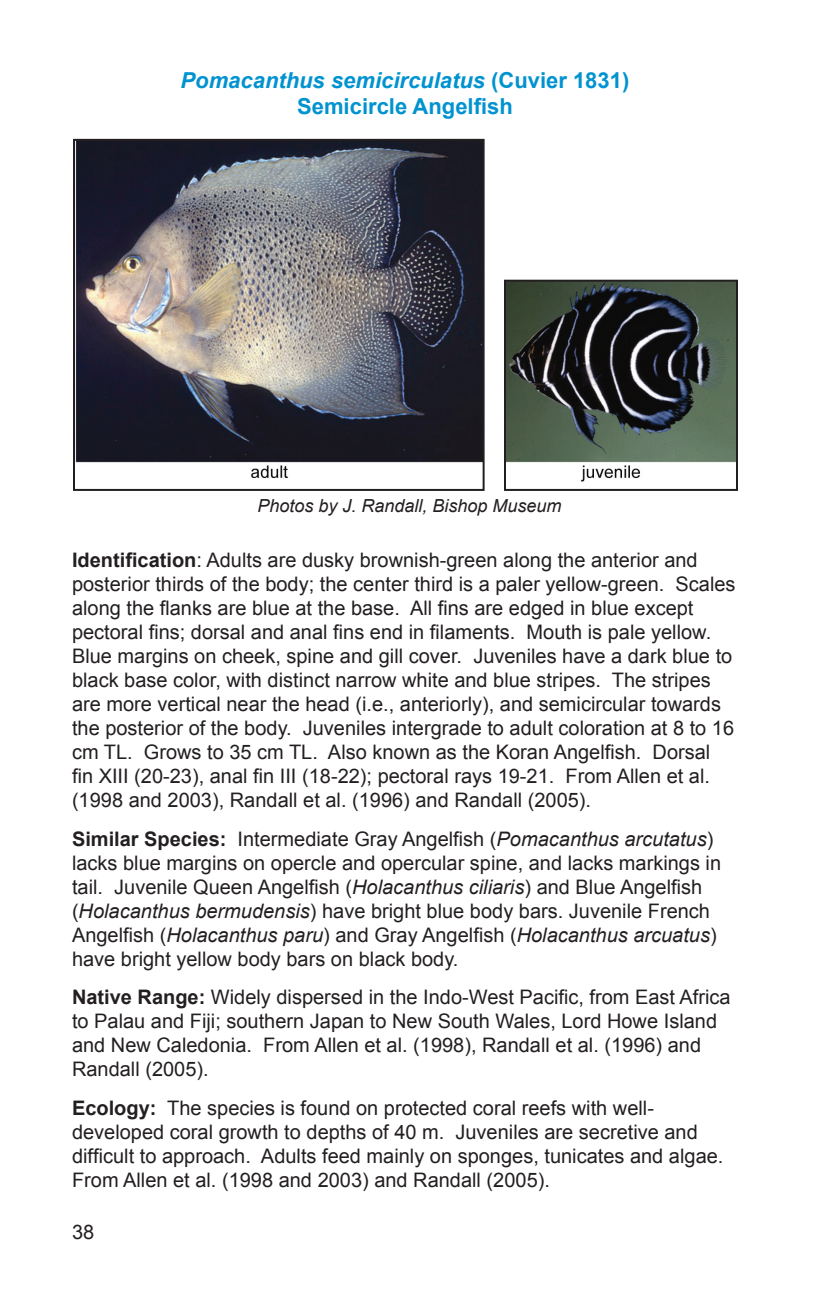
<style>
.page{position:relative;width:828px;height:1296px;background:#fff}
.page>*{position:absolute;margin:0;border:0;box-sizing:border-box;transform-origin:0 0}
.Section_Heading{font:700 22px/26.4px "Arial";color:#0093d0;text-align:center}
.Body_text{font:20px/24px "Arial";color:#231f20}
.Caption_photo{font:italic 18px "Arial";color:#231f20}
.s1{font-style:italic}
.s2{font-weight:700}
</style>
<div class="page">
<img style="left:76px;top:142px;width:406px;height:337px">
<div style="left:73px;top:139px;width:412px;height:352px;border:2px solid #231f20"></div>
<img style="left:507px;top:283px;width:228px;height:199px">
<div style="left:504px;top:280px;width:234px;height:211px;border:2px solid #231f20"></div>
<p class="Section_Heading" style="left:181px;top:68px;width:450px"><span class="s1">Pomacanthus semicirculatus</span> (Cuvier 1831)<br>Semicircle Angelfish</p>
<p class="Caption_photo" style="left:257px;top:494px;width:306px">Photos by J. Randall, Bishop Museum</p>
<p class="Body_text" style="left:72px;top:549px;width:665px"><span class="s2">Identification</span>: Adults are dusky brownish-green along the anterior and posterior thirds of the body; the center third is a paler yellow-green. Scales along the flanks are blue at the base. All fins are edged in blue except pectoral fins; dorsal and anal fins end in filaments. Mouth is pale yellow.<br>Blue margins on cheek, spine and gill cover. Juveniles have a dark blue to black base color, with distinct narrow white and blue stripes. The stripes are more vertical near the head (i.e., anteriorly), and semicircular towards the posterior of the body. Juveniles intergrade to adult coloration at 8 to 16 cm TL. Grows to 35 cm TL. Also known as the Koran Angelfish. Dorsal fin XIII (20-23), anal fin III (18-22); pectoral rays 19-21. From Allen et al. (1998 and 2003), Randall et al. (1996) and Randall (2005).</p>
<p class="Body_text" style="left:72px;top:827px;width:651px"><span class="s2">Similar Species:</span> Intermediate Gray Angelfish (<span class="s1">Pomacanthus arcutatus</span>) lacks blue margins on opercle and opercular spine, and lacks markings in tail. Juvenile Queen Angelfish (<span class="s1">Holacanthus ciliaris</span>) and Blue Angelfish (<span class="s1">Holacanthus bermudensis</span>) have bright blue body bars. Juvenile French Angelfish (<span class="s1">Holacanthus paru</span>) and Gray Angelfish (<span class="s1">Holacanthus arcuatus</span>) have bright yellow body bars on black body.</p>
<p class="Body_text" style="left:72px;top:985px;width:660px"><span class="s2">Native Range:</span> Widely dispersed in the Indo-West Pacific, from East Africa to Palau and Fiji; southern Japan to New South Wales, Lord Howe Island and New Caledonia. From Allen et al. (1998), Randall et al. (1996) and Randall (2005).</p>
<p class="Body_text" style="left:72px;top:1096px;width:653px"><span class="s2">Ecology:</span> The species is found on protected coral reefs with well&shy;developed coral growth to depths of 40 m. Juveniles are secretive and difficult to approach. Adults feed mainly on sponges, tunicates and algae.<br>From Allen et al. (1998 and 2003) and Randall (2005).</p>
<p class="Body_text" style="left:72px;top:1220px;width:24px">38</p>
</div>
